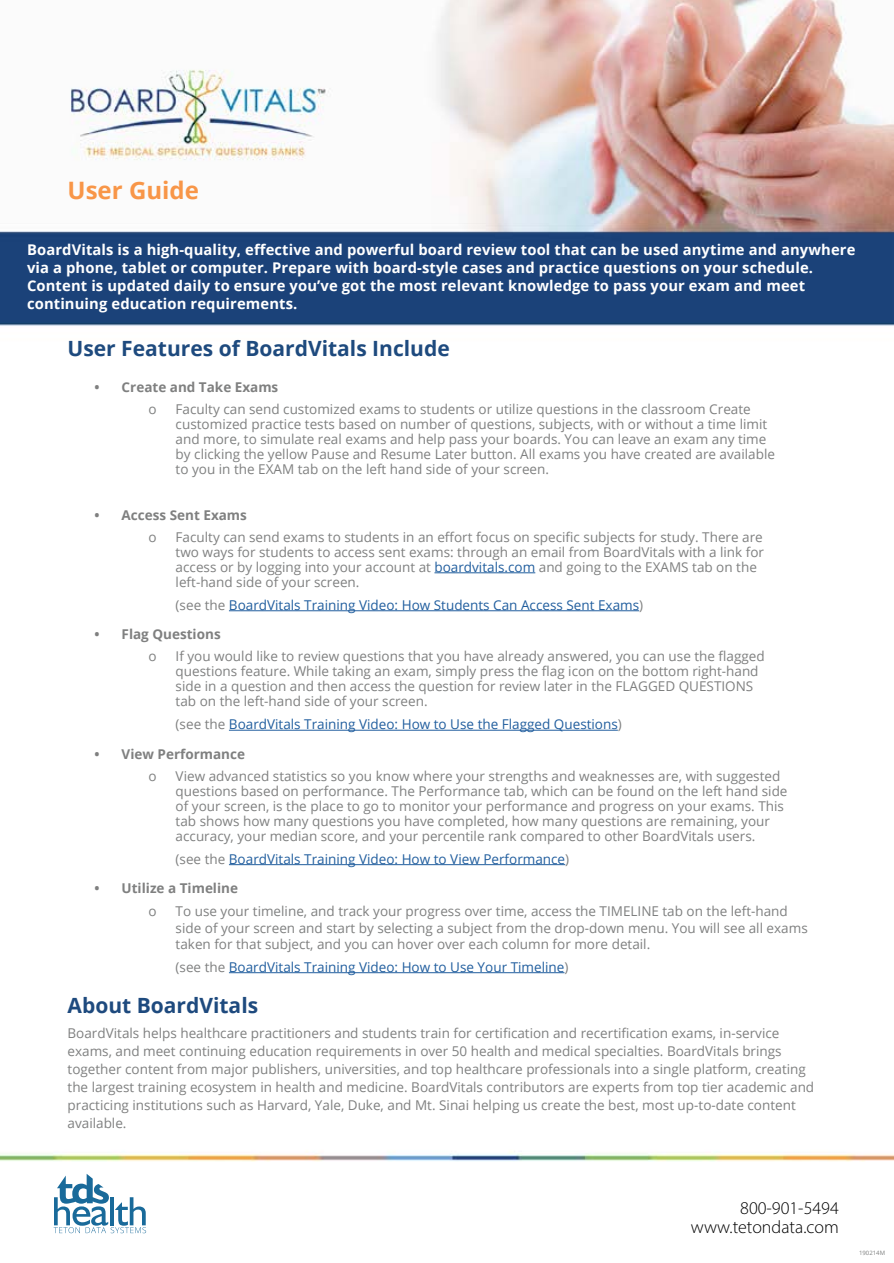
<style>
.page{position:relative;width:894px;height:1263px;background:#fff}
.page>*{position:absolute;margin:0;border:0;box-sizing:border-box;transform-origin:0 0}
.t1{font:700 24px "Open Sans";color:#f89648}
.t2{font:700 21px "Open Sans";color:#1e4a7e}
.t3{font:300 18px/19.5px "Myriad Pro";color:#000;text-align:right}
.t4{font:700 14.7px/18px "Open Sans";letter-spacing:.01em;color:#fff}
.t5{font:13.5px/15px "Open Sans";color:#7f8080}
.t6{font:13.5px "Open Sans";color:#215e9e}
.t7{font:700 13.5px "Open Sans";color:#7f8080}
.t8{font:6px "Open Sans";color:#7f8080}
.s1{color:#215e9e}
.s2{color:#7f8080}
</style>
<div class="page">
<img style="left:0;top:0;width:893px;height:1161px">
<svg style="left:54px;top:1174px;width:92px;height:59px"></svg>
<hr style="left:434px;top:572px;width:101px;height:1px;background:#215e9e">
<hr style="left:229px;top:610px;width:410px;height:1px;background:#215e9e">
<hr style="left:229px;top:730px;width:388px;height:1px;background:#215e9e">
<hr style="left:229px;top:864px;width:336px;height:1px;background:#215e9e">
<hr style="left:229px;top:972px;width:335px;height:1px;background:#215e9e">
<h1 class="t1" style="left:68px;top:174px;width:133px">User Guide</h1>
<p class="t4" style="left:27px;top:240px;width:829px">BoardVitals is a high-quality, effective and powerful board review tool that can be used anytime and anywhere via a phone, tablet or computer. Prepare with board-style cases and practice questions on your schedule.<br>Content is updated daily to ensure you’ve got the most relevant knowledge to pass your exam and meet continuing education requirements.</p>
<h2 class="t2" style="left:68px;top:333px;width:383px">User Features of BoardVitals Include</h2>
<p class="t7" style="left:94px;top:378px;width:185px">• Create and Take Exams</p>
<p class="t5" style="left:148px;top:401px;width:10px">o</p>
<p class="t5" style="left:176px;top:401px;width:600px">Faculty can send customized exams to students or utilize questions in the classroom Create customized practice tests based on number of questions, subjects, with or without a time limit and more, to simulate real exams and help pass your boards. You can leave an exam any time by clicking the yellow Pause and Resume Later button. All exams you have created are available to you in the EXAM tab on the left hand side of your screen.</p>
<p class="t7" style="left:94px;top:505px;width:154px">• Access Sent Exams</p>
<p class="t5" style="left:148px;top:529px;width:10px">o</p>
<p class="t5" style="left:176px;top:529px;width:589px">Faculty can send exams to students in an effort focus on specific subjects for study. There are two ways for students to access sent exams: through an email from BoardVitals with a link for access or by logging into your account at <span class="s1">boardvitals.com</span> and going to the EXAMS tab on the left-hand side of your screen.</p>
<p class="t6" style="left:176px;top:595px;width:469px"><span class="s2">(see the</span> BoardVitals Training Video: How Students Can Access Sent Exams<span class="s2">)</span></p>
<p class="t7" style="left:94px;top:625px;width:128px">• Flag Questions</p>
<p class="t5" style="left:148px;top:648px;width:10px">o</p>
<p class="t5" style="left:175px;top:648px;width:590px">If you would like to review questions that you have already answered, you can use the flagged questions feature. While taking an exam, simply press the flag icon on the bottom right-hand side in a question and then access the question for review later in the FLAGGED QUESTIONS tab on the left-hand side of your screen.</p>
<p class="t6" style="left:175px;top:715px;width:447px"><span class="s2">(see the</span> BoardVitals Training Video: How to Use the Flagged Questions<span class="s2">)</span></p>
<p class="t7" style="left:94px;top:744px;width:152px">• View Performance</p>
<p class="t5" style="left:148px;top:768px;width:10px">o</p>
<p class="t5" style="left:175px;top:768px;width:613px">View advanced statistics so you know where your strengths and weaknesses are, with suggested questions based on performance. The Performance tab, which can be found on the left hand side of your screen, is the place to go to monitor your performance and progress on your exams. This tab shows how many questions you have completed, how many questions are remaining, your accuracy, your median score, and your percentile rank compared to other BoardVitals users.</p>
<p class="t6" style="left:175px;top:849px;width:395px"><span class="s2">(see the</span> BoardVitals Training Video: How to View Performance<span class="s2">)</span></p>
<p class="t7" style="left:94px;top:879px;width:145px">• Utilize a Timeline</p>
<p class="t5" style="left:148px;top:903px;width:10px">o</p>
<p class="t5" style="left:175px;top:903px;width:633px;line-height:16.2px">To use your timeline, and track your progress over time, access the TIMELINE tab on the left-hand side of your screen and start by selecting a subject from the drop-down menu. You will see all exams taken for that subject, and you can hover over each column for more detail.</p>
<p class="t6" style="left:175px;top:957px;width:394px"><span class="s2">(see the</span> BoardVitals Training Video: How to Use Your Timeline<span class="s2">)</span></p>
<h2 class="t2" style="left:68px;top:990px;width:192px">About BoardVitals</h2>
<p class="t5" style="left:68px;top:1023px;width:747px;line-height:18px">BoardVitals helps healthcare practitioners and students train for certification and recertification exams, in-service exams, and meet continuing education requirements in over 50 health and medical specialties. BoardVitals brings together content from major publishers, universities, and top healthcare professionals into a single platform, creating the largest training ecosystem in health and medicine. BoardVitals contributors are experts from top tier academic and practicing institutions such as Harvard, Yale, Duke, and Mt. Sinai helping us create the best, most up-to-date content available.</p>
<h3 class="t3" style="left:690px;top:1197px;width:149px">800-901-5494 www.tetondata.com</h3>
<p class="t8" style="left:858px;top:1248px;width:28px">190214M</p>
</div>
